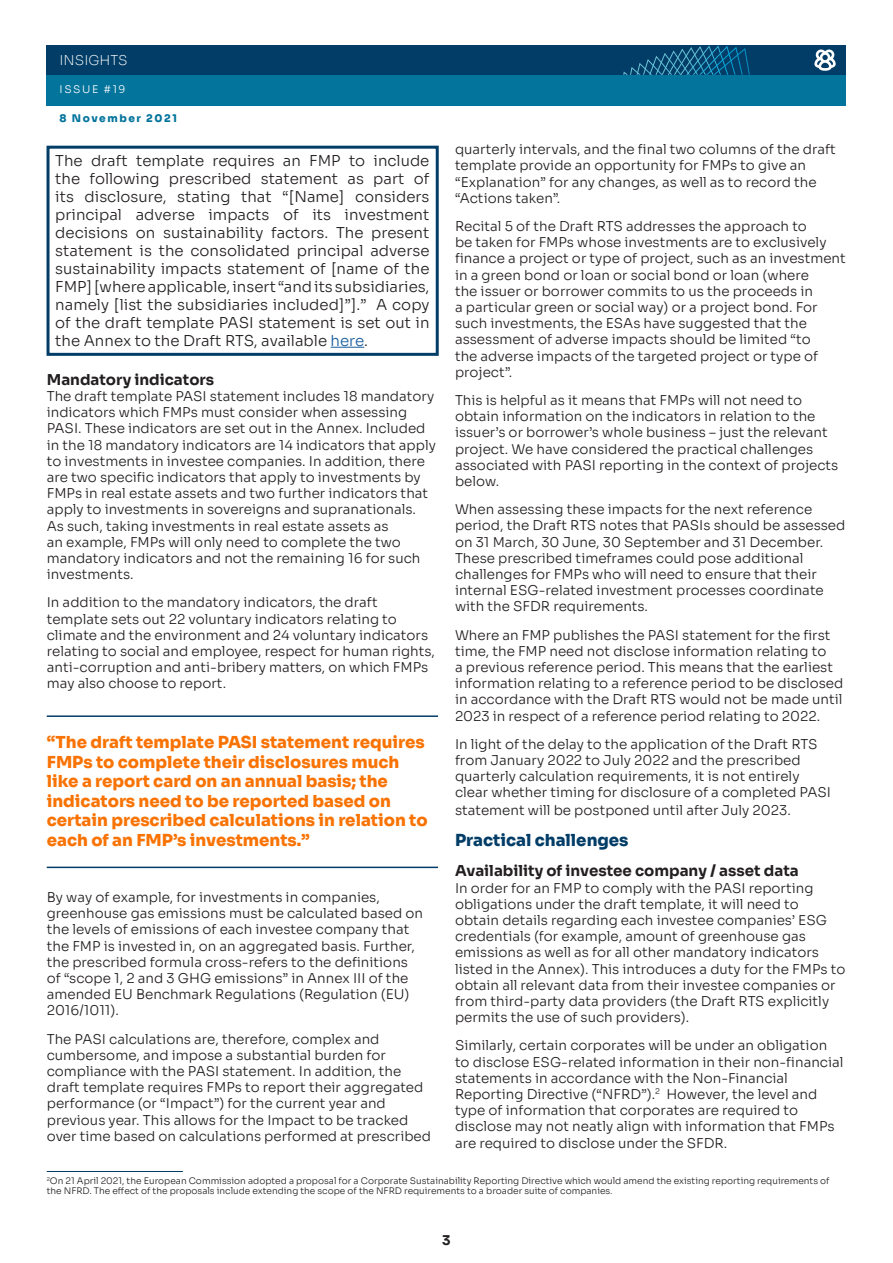
<style>
.page{position:relative;width:893px;height:1263px;background:#fff}
.page>*{position:absolute;margin:0;border:0;box-sizing:border-box;transform-origin:0 0}
._03_1_SUBHEAD_01_Sor{font:800 16.5px/19.5px "Sora";color:#f97304}
._05_1_BODYTEXT_01_So{font:800 16.5px "Sora";color:#023d67}
._05_1_BODYTEXT_01_So-2{font:300 15px/18px "Sora";color:#231f20;text-align:justify}
._05_1_BODYTEXT_01_So-3{font:700 15px "Sora";color:#231f20}
._05_1_BODYTEXT_01_So-4{font:300 13.5px/16.2px "Sora";color:#231f20}
.t1{font:200 13.5px "Sora";color:#fff}
._05_1_BODYTEXT_01_So-5{font:700 13.5px "Sora";color:#231f20}
.t2{font:800 10.5px "Sora";letter-spacing:.15em;color:#03749c}
.t3{font:300 10.5px "Sora";letter-spacing:.15em;color:#fff}
._05_1_BODYTEXT_01_So-6{font:300 9px/10.8px "Sora";color:#231f20}
.s1{color:#175d9e}
</style>
<div class="page">
<div style="left:47px;top:45px;width:799px;height:30px;background:#023d67"></div>
<svg style="left:623px;top:45px;width:127px;height:30px"></svg>
<div style="left:47px;top:75px;width:799px;height:30px;background:#03749c"></div>
<div style="left:47px;top:146px;width:392px;height:210px;border:3px solid #023d67"></div>
<hr style="left:331px;top:347px;width:33px;height:1px;background:#175d9e">
<hr style="left:47px;top:715px;width:391px;height:2px;background:#023d67">
<hr style="left:47px;top:867px;width:391px;height:1px;background:#023d67">
<hr style="left:47px;top:1171px;width:136px;height:1px;background:#023d67">
<svg style="left:814px;top:50px;width:22px;height:21px"></svg>
<p class="t1" style="left:60px;top:49px;width:70px">INSIGHTS</p>
<p class="t3" style="left:60px;top:81px;width:67px">ISSUE #19</p>
<p class="t2" style="left:60px;top:109px;width:119px">8 November 2021</p>
<p class="_05_1_BODYTEXT_01_So-2" style="left:55px;top:150px;width:376px">The draft template requires an FMP to include the following prescribed statement as part of its disclosure, stating that “[Name] considers principal adverse impacts of its investment decisions on sustainability factors. The present statement is the consolidated principal adverse sustainability impacts statement of [name of the FMP] [where applicable, insert “and its subsidiaries, namely [list the subsidiaries included]”].” A copy of the draft template PASI statement is set out in the Annex to the Draft RTS, available <span class="s1">here</span>.</p>
<p class="_05_1_BODYTEXT_01_So-3" style="left:47px;top:367px;width:169px">Mandatory indicators</p>
<p class="_05_1_BODYTEXT_01_So-4" style="left:47px;top:387px;width:391px">The draft template PASI statement includes 18 mandatory indicators which FMPs must consider when assessing PASI. These indicators are set out in the Annex. Included in the 18 mandatory indicators are 14 indicators that apply to investments in investee companies. In addition, there are two specific indicators that apply to investments by FMPs in real estate assets and two further indicators that apply to investments in sovereigns and supranationals.<br>As such, taking investments in real estate assets as<br>an example, FMPs will only need to complete the two mandatory indicators and not the remaining 16 for such investments.</p>
<p class="_05_1_BODYTEXT_01_So-4" style="left:47px;top:593px;width:390px">In addition to the mandatory indicators, the draft template sets out 22 voluntary indicators relating to climate and the environment and 24 voluntary indicators relating to social and employee, respect for human rights, anti-corruption and anti-bribery matters, on which FMPs may also choose to report.</p>
<p class="_03_1_SUBHEAD_01_Sor" style="left:47px;top:731px;width:382px">“The draft template PASI statement requires FMPs to complete their disclosures much like a report card on an annual basis; the indicators need to be reported based on certain prescribed calculations in relation to each of an FMP’s investments.”</p>
<p class="_05_1_BODYTEXT_01_So-4" style="left:47px;top:888px;width:378px">By way of example, for investments in companies, greenhouse gas emissions must be calculated based on the levels of emissions of each investee company that the FMP is invested in, on an aggregated basis. Further, the prescribed formula cross-refers to the definitions of “scope 1, 2 and 3 GHG emissions” in Annex III of the amended EU Benchmark Regulations (Regulation (EU)<br>2016/1011).</p>
<p class="_05_1_BODYTEXT_01_So-4" style="left:47px;top:1029px;width:386px">The PASI calculations are, therefore, complex and cumbersome, and impose a substantial burden for compliance with the PASI statement. In addition, the draft template requires FMPs to report their aggregated performance (or “Impact”) for the current year and previous year. This allows for the Impact to be tracked over time based on calculations performed at prescribed</p>
<p class="_05_1_BODYTEXT_01_So-4" style="left:455px;top:140px;width:382px">quarterly intervals, and the final two columns of the draft template provide an opportunity for FMPs to give an “Explanation” for any changes, as well as to record the “Actions taken”.</p>
<p class="_05_1_BODYTEXT_01_So-4" style="left:455px;top:217px;width:392px">Recital 5 of the Draft RTS addresses the approach to<br>be taken for FMPs whose investments are to exclusively finance a project or type of project, such as an investment in a green bond or loan or social bond or loan (where<br>the issuer or borrower commits to us the proceeds in<br>a particular green or social way) or a project bond. For such investments, the ESAs have suggested that the assessment of adverse impacts should be limited “to<br>the adverse impacts of the targeted project or type of project”.</p>
<p class="_05_1_BODYTEXT_01_So-4" style="left:455px;top:391px;width:385px">This is helpful as it means that FMPs will not need to obtain information on the indicators in relation to the issuer’s or borrower’s whole business – just the relevant project. We have considered the practical challenges associated with PASI reporting in the context of projects below.</p>
<p class="_05_1_BODYTEXT_01_So-4" style="left:455px;top:500px;width:392px">When assessing these impacts for the next reference period, the Draft RTS notes that PASIs should be assessed on 31 March, 30 June, 30 September and 31 December.<br>These prescribed timeframes could pose additional challenges for FMPs who will need to ensure that their internal ESG-related investment processes coordinate with the SFDR requirements.</p>
<p class="_05_1_BODYTEXT_01_So-4" style="left:455px;top:625px;width:390px">Where an FMP publishes the PASI statement for the first time, the FMP need not disclose information relating to<br>a previous reference period. This means that the earliest information relating to a reference period to be disclosed in accordance with the Draft RTS would not be made until 2023 in respect of a reference period relating to 2022.</p>
<p class="_05_1_BODYTEXT_01_So-4" style="left:455px;top:734px;width:378px">In light of the delay to the application of the Draft RTS from January 2022 to July 2022 and the prescribed quarterly calculation requirements, it is not entirely clear whether timing for disclosure of a completed PASI statement will be postponed until after July 2023.</p>
<p class="_05_1_BODYTEXT_01_So" style="left:455px;top:827px;width:175px">Practical challenges</p>
<p class="_05_1_BODYTEXT_01_So-3" style="left:455px;top:858px;width:345px">Availability of investee company / asset data</p>
<p class="_05_1_BODYTEXT_01_So-4" style="left:455px;top:878px;width:392px">In order for an FMP to comply with the PASI reporting obligations under the draft template, it will need to obtain details regarding each investee companies’ ESG credentials (for example, amount of greenhouse gas emissions as well as for all other mandatory indicators listed in the Annex). This introduces a duty for the FMPs to obtain all relevant data from their investee companies or from third-party data providers (the Draft RTS explicitly permits the use of such providers).</p>
<p class="_05_1_BODYTEXT_01_So-4" style="left:455px;top:1036px;width:390px">Similarly, certain corporates will be under an obligation to disclose ESG-related information in their non-financial statements in accordance with the Non-Financial Reporting Directive (“NFRD”).<sup>2</sup> However, the level and type of information that corporates are required to disclose may not neatly align with information that FMPs are required to disclose under the SFDR.</p>
<p class="_05_1_BODYTEXT_01_So-6" style="left:47px;top:1174px;width:784px"><sup>2</sup>On 21 April 2021, the European Commission adopted a proposal for a Corporate Sustainability Reporting Directive which would amend the existing reporting requirements of the NFRD. The effect of the proposals include extending the scope of the NFRD requirements to a broader suite of companies.</p>
<p class="_05_1_BODYTEXT_01_So-5" style="left:442px;top:1228px;width:10px">3</p>
</div>
